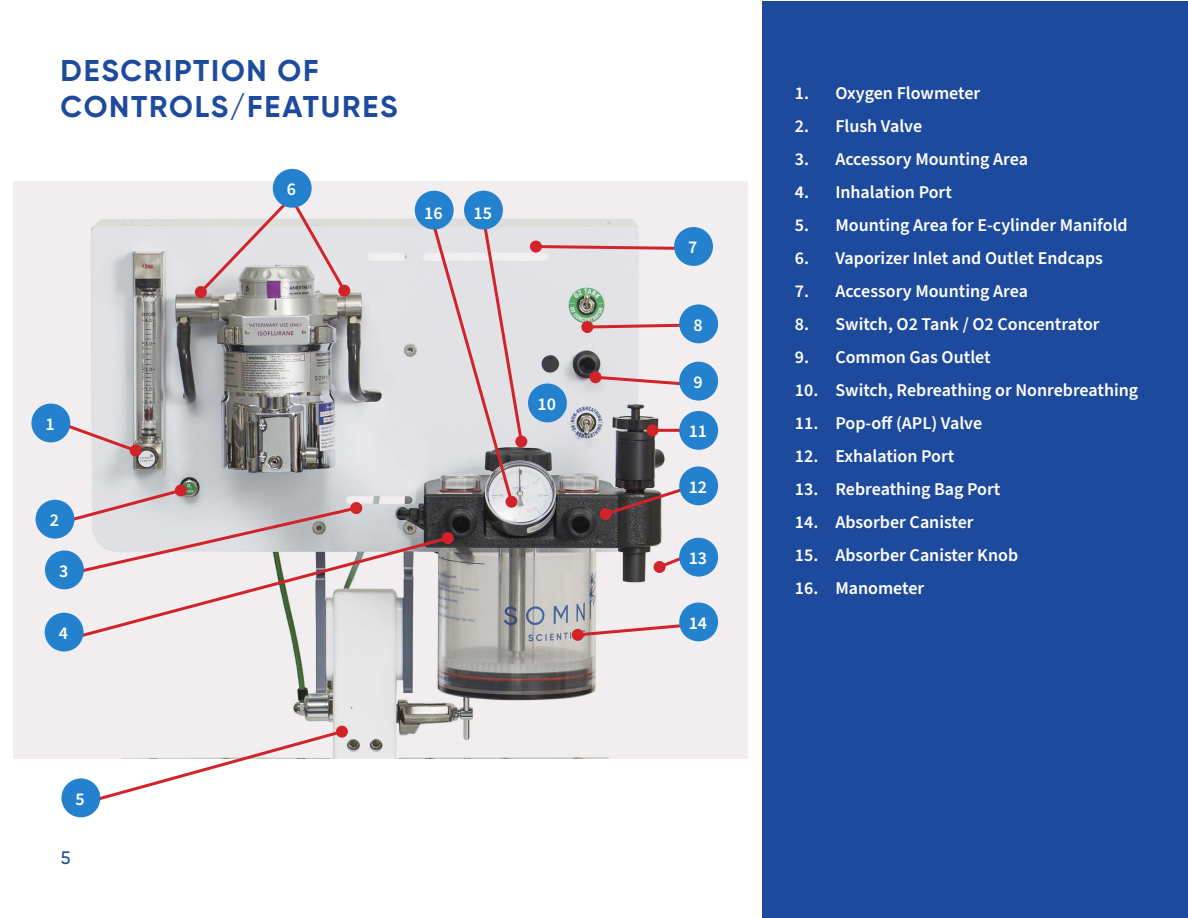
<style>
.page{position:relative;width:1188px;height:918px;background:#fff}
.page>*{position:absolute;margin:0;border:0;box-sizing:border-box;transform-origin:0 0}
.t1{font:700 30px "Gilroy";letter-spacing:.06em;color:#1e4a9e}
.t2{font:600 18px "Source Sans Pro";color:#fff}
.t3{font:500 18px "Gilroy";color:#1e4a9e}
</style>
<div class="page">
<div style="left:762px;top:1px;width:426px;height:917px;background:#1e4a9e"></div>
<img style="left:14px;top:181px;width:734px;height:577px">
<div style="left:31px;top:404px;width:39px;height:38px;background:#2481ce;border-radius:50%"></div>
<div style="left:36px;top:500px;width:38px;height:39px;background:#2481ce;border-radius:50%"></div>
<div style="left:45px;top:550px;width:39px;height:39px;background:#2481ce;border-radius:50%"></div>
<div style="left:45px;top:613px;width:39px;height:39px;background:#2481ce;border-radius:50%"></div>
<svg style="left:89px;top:728px;width:257px;height:76px"></svg>
<div style="left:336px;top:726px;width:12px;height:12px;background:#d1232a;border-radius:50%"></div>
<div style="left:61px;top:778px;width:39px;height:39px;background:#2481ce;border-radius:50%"></div>
<div style="left:273px;top:169px;width:39px;height:39px;background:#2481ce;border-radius:50%"></div>
<svg style="left:541px;top:244px;width:133px;height:7px"></svg>
<div style="left:530px;top:241px;width:12px;height:12px;background:#d1232a;border-radius:50%"></div>
<div style="left:674px;top:227px;width:39px;height:39px;background:#2481ce;border-radius:50%"></div>
<svg style="left:591px;top:322px;width:89px;height:8px"></svg>
<div style="left:581px;top:321px;width:12px;height:12px;background:#d1232a;border-radius:50%"></div>
<div style="left:679px;top:304px;width:39px;height:39px;background:#2481ce;border-radius:50%"></div>
<svg style="left:592px;top:374px;width:88px;height:14px"></svg>
<div style="left:590px;top:371px;width:12px;height:12px;background:#d1232a;border-radius:50%"></div>
<div style="left:679px;top:362px;width:39px;height:39px;background:#2481ce;border-radius:50%"></div>
<div style="left:528px;top:384px;width:39px;height:38px;background:#2481ce;border-radius:50%"></div>
<hr style="left:653px;top:429px;width:30px;height:3px;background:#d1232a">
<div style="left:647px;top:424px;width:12px;height:12px;background:#d1232a;border-radius:50%"></div>
<div style="left:679px;top:411px;width:39px;height:39px;background:#2481ce;border-radius:50%"></div>
<svg style="left:602px;top:482px;width:96px;height:36px;background:#897b7c"></svg>
<div style="left:600px;top:508px;width:12px;height:12px;background:#d1232a;border-radius:50%"></div>
<div style="left:679px;top:466px;width:39px;height:39px;background:#2481ce;border-radius:50%"></div>
<svg style="left:656px;top:552px;width:28px;height:19px"></svg>
<div style="left:654px;top:561px;width:12px;height:12px;background:#d1232a;border-radius:50%"></div>
<div style="left:679px;top:538px;width:39px;height:39px;background:#2481ce;border-radius:50%"></div>
<svg style="left:574px;top:622px;width:113px;height:16px;background:#e5c3c5"></svg>
<div style="left:572px;top:629px;width:12px;height:12px;background:#d1232a;border-radius:50%"></div>
<div style="left:679px;top:603px;width:39px;height:38px;background:#2481ce;border-radius:50%"></div>
<svg style="left:59px;top:194px;width:466px;height:447px;background:#c7c2c5"></svg>
<div style="left:515px;top:436px;width:12px;height:12px;background:#d1232a;border-radius:50%"></div>
<div style="left:415px;top:191px;width:39px;height:39px;background:#2481ce;border-radius:50%"></div>
<div style="left:464px;top:191px;width:39px;height:39px;background:#2481ce;border-radius:50%"></div>
<p class="t1" style="left:61px;top:52px;width:260px">DESCRIPTION OF</p>
<p class="t1" style="left:61px;top:88px;width:339px">CONTROLS/FEATURES</p>
<p class="t2" style="left:287px;top:177px;width:11px">6</p>
<p class="t2" style="left:424px;top:201px;width:20px">16</p>
<p class="t2" style="left:474px;top:201px;width:20px">15</p>
<p class="t2" style="left:46px;top:412px;width:11px">1</p>
<p class="t2" style="left:50px;top:508px;width:11px">2</p>
<p class="t2" style="left:59px;top:559px;width:11px">3</p>
<p class="t2" style="left:59px;top:621px;width:11px">4</p>
<p class="t2" style="left:76px;top:787px;width:11px">5</p>
<p class="t3" style="left:61px;top:847px;width:11px">5</p>
<p class="t2" style="left:538px;top:392px;width:20px">10</p>
<p class="t2" style="left:688px;top:235px;width:11px">7</p>
<p class="t2" style="left:693px;top:313px;width:11px">8</p>
<p class="t2" style="left:693px;top:370px;width:11px">9</p>
<p class="t2" style="left:689px;top:419px;width:20px">11</p>
<p class="t2" style="left:689px;top:475px;width:20px">12</p>
<p class="t2" style="left:689px;top:546px;width:20px">13</p>
<p class="t2" style="left:689px;top:611px;width:20px">14</p>
<p class="t2" style="left:795px;top:81px;width:187px">1. Oxygen Flowmeter</p>
<p class="t2" style="left:795px;top:114px;width:129px">2. Flush Valve</p>
<p class="t2" style="left:795px;top:147px;width:235px">3. Accessory Mounting Area</p>
<p class="t2" style="left:795px;top:180px;width:159px">4. Inhalation Port</p>
<p class="t2" style="left:795px;top:213px;width:334px">5. Mounting Area for E-cylinder Manifold</p>
<p class="t2" style="left:795px;top:246px;width:310px">6. Vaporizer Inlet and Outlet Endcaps</p>
<p class="t2" style="left:795px;top:279px;width:235px">7. Accessory Mounting Area</p>
<p class="t2" style="left:795px;top:312px;width:306px">8. Switch, O2 Tank / O2 Concentrator</p>
<p class="t2" style="left:795px;top:345px;width:197px">9. Common Gas Outlet</p>
<p class="t2" style="left:795px;top:378px;width:345px">10. Switch, Rebreathing or Nonrebreathing</p>
<p class="t2" style="left:795px;top:411px;width:189px">11. Pop-off (APL) Valve</p>
<p class="t2" style="left:795px;top:444px;width:161px">12. Exhalation Port</p>
<p class="t2" style="left:795px;top:477px;width:207px">13. Rebreathing Bag Port</p>
<p class="t2" style="left:795px;top:510px;width:180px">14. Absorber Canister</p>
<p class="t2" style="left:795px;top:543px;width:225px">15. Absorber Canister Knob</p>
<p class="t2" style="left:795px;top:576px;width:131px">16. Manometer</p>
</div>
